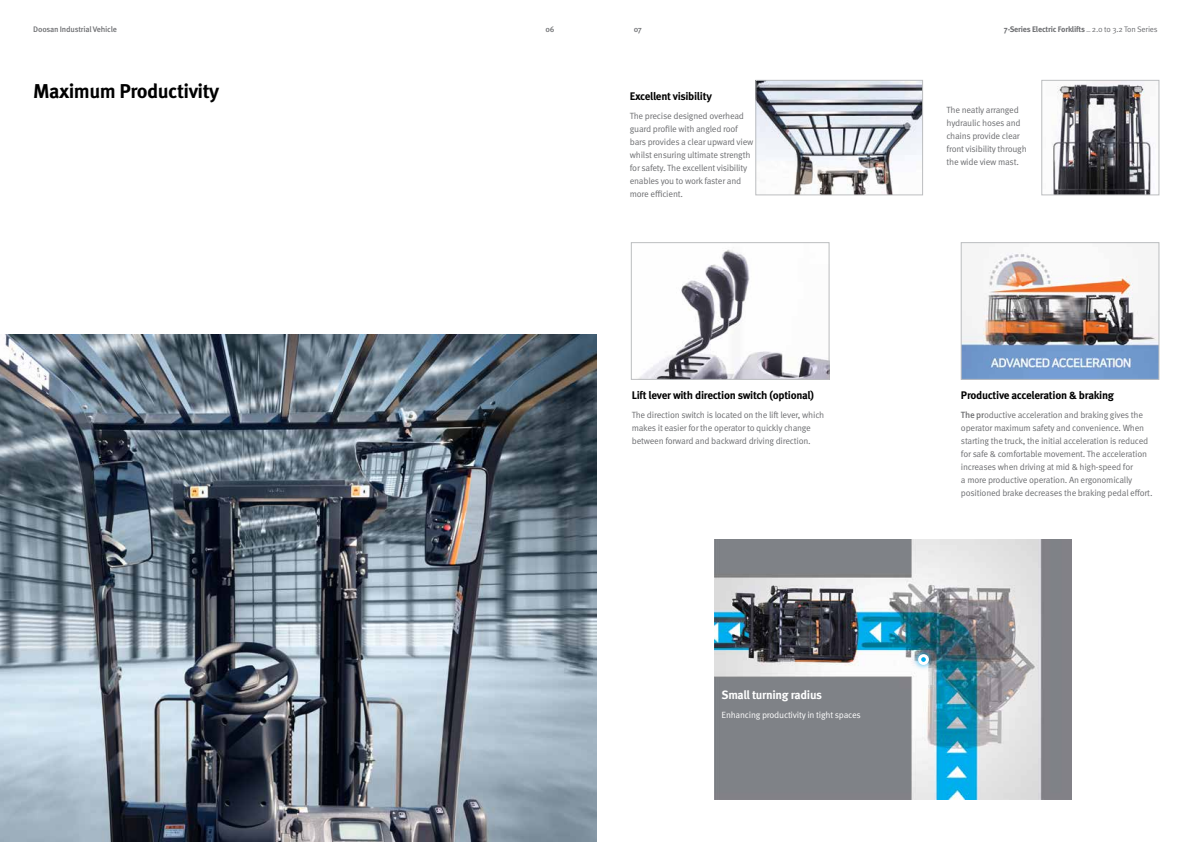
<style>
.page{position:relative;width:1191px;height:842px;background:#fff}
.page>*{position:absolute;margin:0;border:0;box-sizing:border-box;transform-origin:0 0}
.t1{font:700 20px "Meta Pro";letter-spacing:-.025em;color:#000}
.t2{font:700 12px "Meta Pro";letter-spacing:-.03em;color:#fff}
.t3{font:700 11px "Meta Pro";letter-spacing:-.025em;color:#000}
.t4{font:9px/13px "Meta Pro";letter-spacing:-.025em;color:#6d6e71}
.t5{font:9px "Meta Pro";letter-spacing:-.025em;color:#fff}
.t6{font:700 8px "Meta Pro";letter-spacing:-.025em;color:#6d6e71}
.t7{font:500 8px "Meta Pro";letter-spacing:-.025em;color:#6d6e71}
.s1{font-weight:400}
.s2{font-weight:500}
</style>
<div class="page">
<img style="left:1052px;top:82px;width:102px;height:111px">
<div style="left:1041px;top:80px;width:118px;height:115px;border:1px solid #bcbec0"></div>
<img style="left:757px;top:82px;width:163px;height:111px">
<div style="left:755px;top:80px;width:167px;height:115px;border:1px solid #bcbec0"></div>
<img style="left:639px;top:249px;width:188px;height:129px">
<div style="left:631px;top:242px;width:198px;height:138px;border:1px solid #bcbec0"></div>
<img style="left:963px;top:252px;width:194px;height:126px">
<div style="left:961px;top:242px;width:198px;height:138px;border:1px solid #bcbec0"></div>
<img style="left:0;top:334px;width:596px;height:508px">
<img style="left:715px;top:539px;width:356px;height:260px">
<svg style="left:912px;top:648px;width:23px;height:23px"></svg>
<div style="left:919px;top:656px;width:8px;height:7px;background:#00aeef;border-radius:50%"></div>
<div style="left:918px;top:654px;width:11px;height:11px;border:3px solid #fff;border-radius:50%"></div>
<p class="t7" style="left:33px;top:24px;width:85px">Doosan Industrial Vehicle</p>
<p class="t7" style="left:545px;top:24px;width:11px">06</p>
<p class="t7" style="left:634px;top:24px;width:10px">07</p>
<p class="t6" style="left:1004px;top:24px;width:155px">7-Series Electric Forklifts <span class="s1">_ 2.0 to 3.2 Ton Series</span></p>
<h1 class="t1" style="left:33px;top:79px;width:187px">Maximum Productivity</h1>
<p class="t3" style="left:630px;top:89px;width:84px">Excellent visibility</p>
<p class="t4" style="left:630px;top:109px;width:125px">The precise designed overhead guard profile with angled roof bars provides a clear upward view whilst ensuring ultimate strength for safety. The excellent visibility enables you to work faster and more efficient.</p>
<p class="t3" style="left:632px;top:388px;width:184px">Lift lever with direction switch (optional)</p>
<p class="t4" style="left:632px;top:409px;width:194px">The direction switch is located on the lift lever, which makes it easier for the operator to quickly change between forward and backward driving direction.</p>
<h2 class="t2" style="left:721px;top:687px;width:102px">Small turning radius</h2>
<p class="t5" style="left:721px;top:709px;width:141px">Enhancing productivity in tight spaces</p>
<p class="t4" style="left:946px;top:103px;width:82px">The neatly arranged hydraulic hoses and chains provide clear front visibility through the wide view mast.</p>
<p class="t3" style="left:961px;top:388px;width:155px">Productive acceleration &amp; braking</p>
<p class="t4" style="left:961px;top:409px;width:193px"><span class="s2">The pr</span>oductive acceleration and braking gives the operator maximum safety and convenience. When starting the truck, the initial acceleration is reduced for safe &amp; comfortable movement. The acceleration increases when driving at mid &amp; high-speed for<br>a more productive operation. An ergonomically positioned brake decreases the braking pedal effort.</p>
</div>
